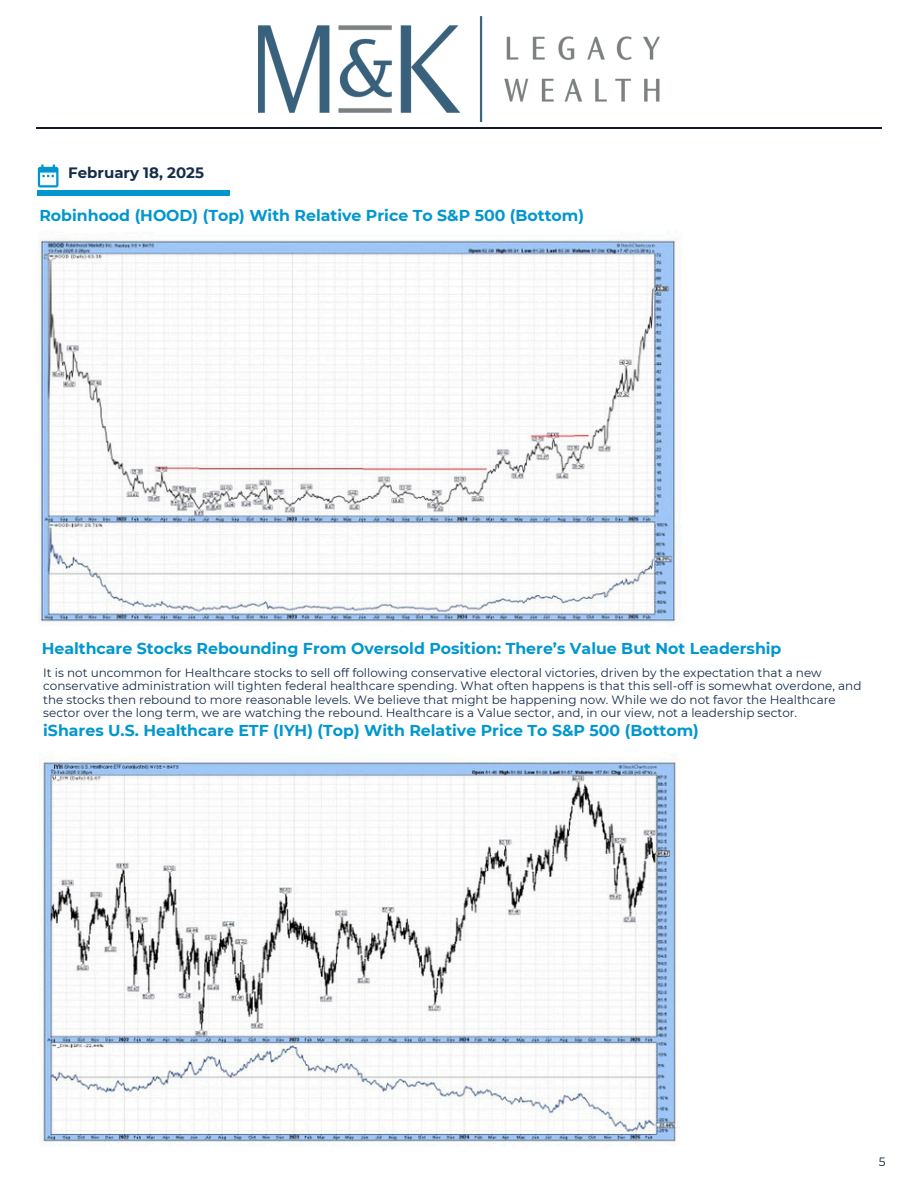
<style>
.page{position:relative;width:918px;height:1188px;background:#fff}
.page>*{position:absolute;margin:0;border:0;box-sizing:border-box;transform-origin:0 0}
.t1{font:700 15.75px "Montserrat";color:#0097ce}
.t2{font:700 15px "Montserrat";color:#162d4a}
.t3{font:12px/13.5px "Montserrat";color:#152d4a}
.t4{font:12px "Montserrat";color:#00182f}
</style>
<div class="page">
<svg style="left:38px;top:165px;width:21px;height:23px"></svg>
<hr style="left:38px;top:191px;width:192px;height:4px;background:#0097ce">
<hr style="left:36px;top:127px;width:846px;height:2px;background:#121b2e">
<img style="left:39px;top:239px;width:637px;height:383px">
<img style="left:42px;top:762px;width:636px;height:382px">
<img style="left:259px;top:17px;width:400px;height:105px">
<p class="t2" style="left:68px;top:164px;width:137px">February 18, 2025</p>
<p class="t1" style="left:39px;top:206px;width:546px">Robinhood (HOOD) (Top) With Relative Price To S&amp;P 500 (Bottom)</p>
<h1 class="t1" style="left:42px;top:639px;width:741px">Healthcare Stocks Rebounding From Oversold Position: There’s Value But Not Leadership</h1>
<p class="t3" style="left:43px;top:666px;width:820px">It is not uncommon for Healthcare stocks to sell off following conservative electoral victories, driven by the expectation that a new conservative administration will tighten federal healthcare spending. What often happens is that this sell-off is somewhat overdone, and the stocks then rebound to more reasonable levels. We believe that might be happening now. While we do not favor the Healthcare sector over the long term, we are watching the rebound. Healthcare is a Value sector, and, in our view, not a leadership sector.</p>
<h1 class="t1" style="left:43px;top:721px;width:657px">iShares U.S. Healthcare ETF (IYH) (Top) With Relative Price To S&amp;P 500 (Bottom)</h1>
<h1 class="t4" style="left:879px;top:1155px;width:8px">5</h1>
</div>
